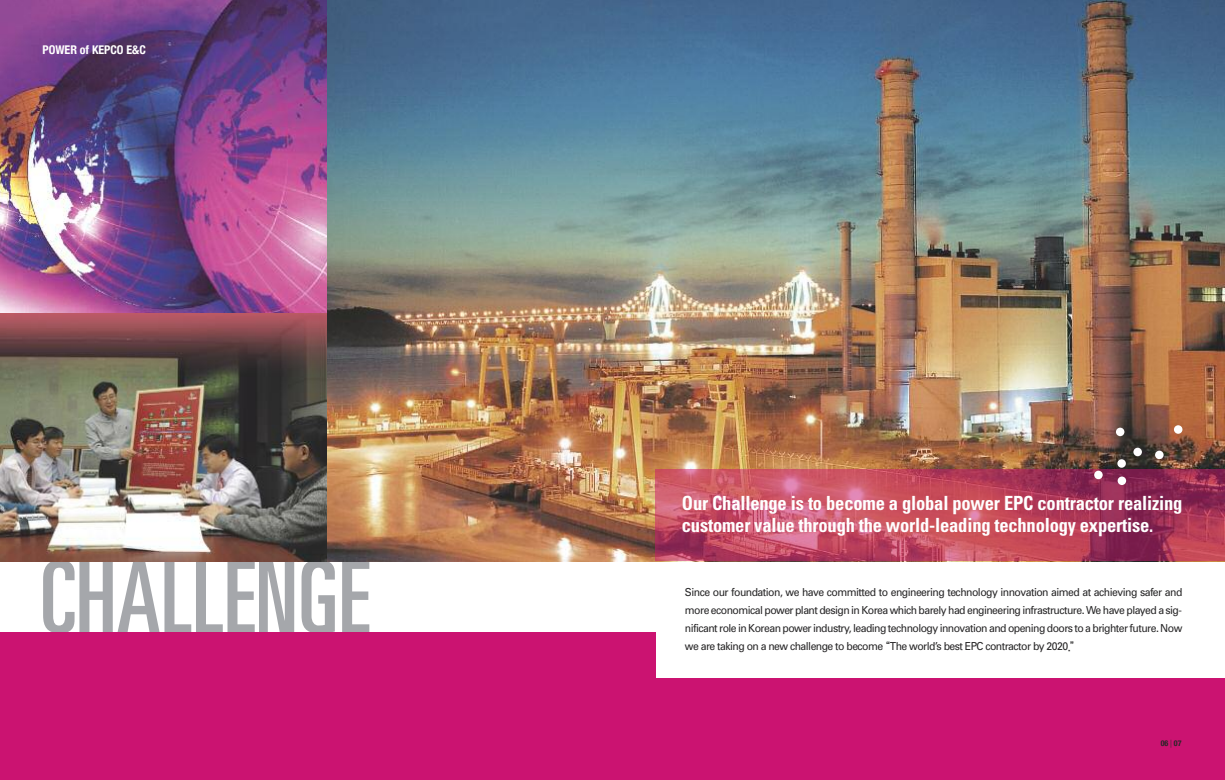
<style>
.page{position:relative;width:1225px;height:780px;background:#fff}
.page>*{position:absolute;margin:0;border:0;box-sizing:border-box;transform-origin:0 0}
.t1{font:ultra-condensed 100px "Univers";color:#a5a7ab}
.t2{font:700 condensed 19.5px/21.8px "Univers LT Std";letter-spacing:-.01em;color:#fff;scale:.95 1}
.t3{font:700 condensed 12px "Helvetica Neue";color:#fff}
.t4{font:11px/18px "Univers";letter-spacing:-.05em;color:#272627;text-align:justify;scale:.95 1}
.t5{font:700 condensed 8px "Helvetica Neue";color:#272627}
.s1{font-family:"YGO13"}
.s2{font-weight:300;font-stretch:normal}
</style>
<div class="page">
<svg style="left:0;top:561px;width:690px;height:1px"></svg>
<img style="left:326px;top:0;width:899px;height:561px">
<div style="left:0;top:632px;width:1225px;height:148px;background:#cb1371"></div>
<div style="left:655px;top:469px;width:570px;height:91px;background:#cb1371;opacity:.5"></div>
<div style="left:656px;top:572px;width:569px;height:105px;background:#fff"></div>
<img style="left:0;top:0;width:327px;height:320px">
<img style="left:0;top:314px;width:326px;height:247px">
<div style="left:1117px;top:476px;width:9px;height:9px;background:#fff;border-radius:50%"></div>
<div style="left:1155px;top:450px;width:8px;height:9px;background:#fff;border-radius:50%"></div>
<div style="left:1117px;top:459px;width:8px;height:8px;background:#fff;border-radius:50%"></div>
<div style="left:1094px;top:470px;width:8px;height:9px;background:#fff;border-radius:50%"></div>
<svg style="left:1133px;top:447px;width:9px;height:9px"></svg>
<div style="left:1174px;top:425px;width:8px;height:9px;background:#fff;border-radius:50%"></div>
<div style="left:1116px;top:427px;width:8px;height:9px;background:#fff;border-radius:50%"></div>
<p class="t3" style="left:43px;top:43px;width:105px">POWER of KEPCO E&amp;C</p>
<h1 class="t1" style="left:41px;top:560px;width:331px">CHALLENGE</h1>
<h2 class="t2" style="left:682px;top:494px;width:528px">Our Challenge is to become a global power EPC contractor realizing customer value through the world-leading technology expertise.</h2>
<p class="t4" style="left:685px;top:584px;width:525px">Since our foundation, we have committed to engineering technology innovation aimed at achieving safer and more economical power plant design in Korea which barely had engineering infrastructure. We have played a sig&shy;nificant role in Korean power industry, leading technology innovation and opening doors to a brighter future. Now we are taking on a new challenge to become<span class="s1">“</span>The world’s best EPC contractor by 2020<span class="s1">.”</span></p>
<p class="t5" style="left:1160px;top:738px;width:22px">06 <span class="s2">|</span> 07</p>
</div>
